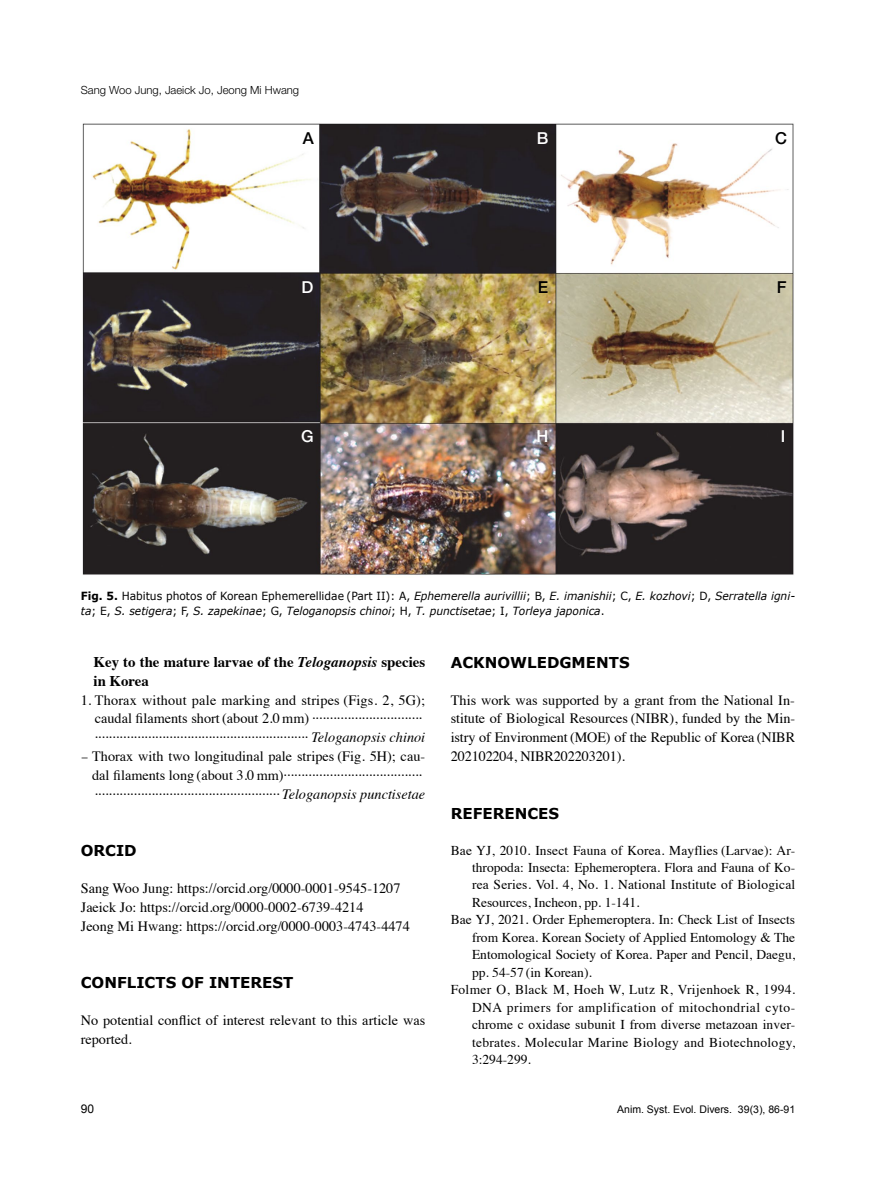
<style>
.page{position:relative;width:893px;height:1191px;background:#fff}
.page>*{position:absolute;margin:0;border:0;box-sizing:border-box;transform-origin:0 0}
.t1{font:500 16.5px "Helvetica Neue";color:#fff}
.t2{font:500 16.5px "Helvetica Neue";color:#000}
.t3{font:700 15px "Verdana";color:#000}
.t4{font:700 14.85px/18.9px "Times";color:#000}
.t5{font:14.25px/18.8px "Times";color:#000}
.t6{font:14.25px/18.8px "Times";color:#000;scale:1.7 1}
.t7{font:13.5px "Times";letter-spacing:.01em;color:#000}
.t8{font:13.5px "Times";letter-spacing:.035em;color:#000}
.t9{font:12px "Arial";color:#000}
.t10{font:italic 11.25px/15px "Verdana";color:#000;scale:.95 1}
.t11{font:300 11.25px "Helvetica Neue LT Std";color:#000}
.t12{font:10.5px "Arial";color:#000}
.s1{font-weight:700;font-style:normal}
.s2{font-style:normal}
.s3{font-style:italic}
</style>
<div class="page">
<img style="left:82px;top:123px;width:712px;height:455px">
<p class="t11" style="left:81px;top:83px;width:220px">Sang Woo Jung, Jaeick Jo, Jeong Mi Hwang</p>
<p class="t2" style="left:303px;top:129px;width:13px">A</p>
<p class="t1" style="left:537px;top:129px;width:13px">B</p>
<p class="t2" style="left:775px;top:129px;width:13px">C</p>
<p class="t1" style="left:301px;top:277px;width:13px">D</p>
<p class="t2" style="left:538px;top:277px;width:12px">E</p>
<p class="t2" style="left:777px;top:277px;width:11px">F</p>
<p class="t1" style="left:301px;top:426px;width:14px">G</p>
<p class="t1" style="left:537px;top:426px;width:13px">H</p>
<p class="t1" style="left:781px;top:427px;width:6px">I</p>
<p class="t10" style="left:81px;top:589px;width:753px"><span class="s1">Fig. 5.</span> <span class="s2">Habitus photos of Korean Ephemerellidae (Part II): A,</span> Ephemerella aurivillii<span class="s2">; B,</span> E. imanishii<span class="s2">; C,</span> E. kozhovi<span class="s2">; D,</span> Serratella igni&shy;ta<span class="s2">; E,</span> S. setigera<span class="s2">; F,</span> S. zapekinae<span class="s2">; G,</span> Teloganopsis chinoi<span class="s2">; H,</span> T. punctisetae<span class="s2">; I,</span> Torleya japonica<span class="s2">.</span></p>
<p class="t4" style="left:94px;top:651px;width:333px">Key to the mature larvae of the <span class="s3">Teloganopsis</span> species in Korea</p>
<p class="t5" style="left:95px;top:689px;width:332px;text-indent:-14px">1. Thorax without pale marking and stripes (Figs. 2, 5G); caudal filaments short (about 2.0 mm) ······························· ···························································· <span class="s3">Teloganopsis chinoi</span></p>
<p class="t6" style="left:92px;top:745px;width:197px;text-indent:-11px">- Thorax with two longitudinal pale stripes (Fig. 5H); cau&shy;dal filaments long (about 3.0 mm)······································· ····················································<span class="s3">Teloganopsis punctisetae</span></p>
<p class="t3" style="left:81px;top:841px;width:57px">ORCID</p>
<p class="t5" style="left:81px;top:877px;width:331px">Sang Woo Jung: https://orcid.org/0000-0001-9545-1207<br>Jaeick Jo: https://orcid.org/0000-0002-6739-4214<br>Jeong Mi Hwang: https://orcid.org/0000-0003-4743-4474</p>
<p class="t3" style="left:81px;top:973px;width:214px">CONFLICTS OF INTEREST</p>
<p class="t5" style="left:81px;top:1009px;width:346px">No potential conflict of interest relevant to this article was reported.</p>
<p class="t3" style="left:451px;top:653px;width:180px">ACKNOWLEDGMENTS</p>
<p class="t5" style="left:451px;top:689px;width:346px;text-align:justify">This work was supported by a grant from the National In&shy;stitute of Biological Resources (NIBR), funded by the Min&shy;istry of Environment (MOE) of the Republic of Korea (NIBR 202102204, NIBR202203201).</p>
<p class="t3" style="left:451px;top:803px;width:110px">REFERENCES</p>
<p class="t7" style="left:451px;top:837px;width:346px">Bae YJ, 2010. Insect Fauna of Korea. Mayflies (Larvae): Ar-</p>
<p class="t7" style="left:472px;top:855px;width:325px">thropoda: Insecta: Ephemeroptera. Flora and Fauna of Ko-</p>
<p class="t7" style="left:472px;top:872px;width:325px">rea Series. Vol. 4, No. 1. National Institute of Biological</p>
<p class="t7" style="left:472px;top:889px;width:169px">Resources, Incheon, pp. 1-141.</p>
<p class="t7" style="left:451px;top:907px;width:346px">Bae YJ, 2021. Order Ephemeroptera. In: Check List of Insects</p>
<p class="t7" style="left:472px;top:924px;width:325px">from Korea. Korean Society of Applied Entomology &amp; The</p>
<p class="t7" style="left:472px;top:942px;width:325px">Entomological Society of Korea. Paper and Pencil, Daegu,</p>
<p class="t7" style="left:472px;top:959px;width:121px">pp. 54-57 (in Korean).</p>
<p class="t7" style="left:451px;top:977px;width:346px">Folmer O, Black M, Hoeh W, Lutz R, Vrijenhoek R, 1994.</p>
<p class="t8" style="left:472px;top:994px;width:325px">DNA primers for amplification of mitochondrial cyto-</p>
<p class="t7" style="left:472px;top:1012px;width:325px">chrome c oxidase subunit I from diverse metazoan inver-</p>
<p class="t7" style="left:472px;top:1029px;width:325px">tebrates. Molecular Marine Biology and Biotechnology,</p>
<p class="t7" style="left:472px;top:1046px;width:60px">3:294-299.</p>
<p class="t9" style="left:81px;top:1100px;width:15px">90</p>
<p class="t12" style="left:617px;top:1102px;width:179px">Anim. Syst. Evol. Divers. 39(3), 86-91</p>
</div>
